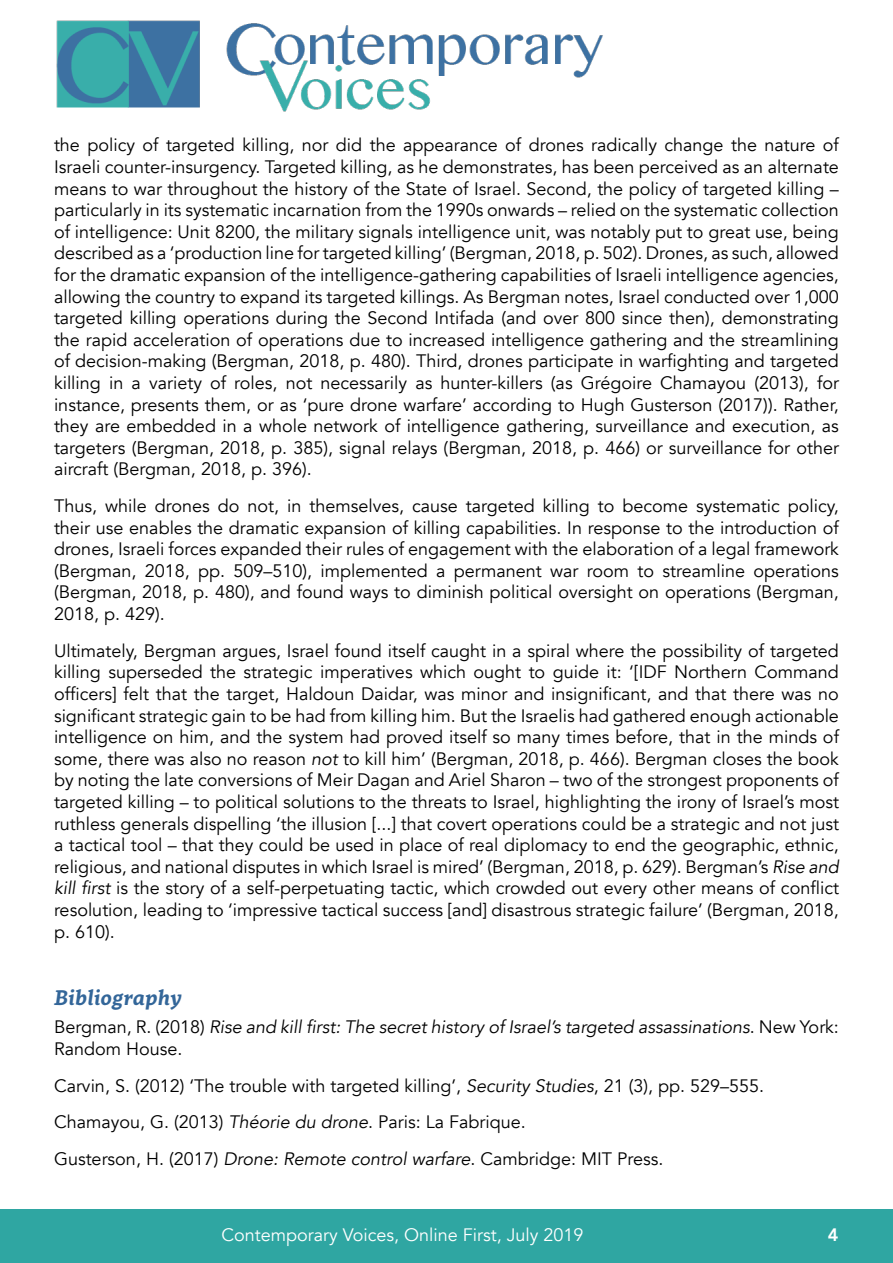
<style>
.page{position:relative;width:893px;height:1263px;background:#fff}
.page>*{position:absolute;margin:0;border:0;box-sizing:border-box;transform-origin:0 0}
.Heading__BI{font:italic 700 21px "Clavo";color:#369}
.Body{font:18px/21.6px "Avenir";color:#000;text-align:justify}
.Body-2{font:italic 18px/21.6px "Avenir";color:#000}
.t1{font:18px "Avenir";color:#fff}
.t2{font:800 18px "Avenir";color:#fff}
.s1{font-style:italic}
.s2{font-style:normal}
</style>
<div class="page">
<div style="left:0;top:1210px;width:893px;height:53px;background:#2fa6a2"></div>
<img style="left:56px;top:21px;width:547px;height:91px">
<p class="Body" style="left:54px;top:135px;width:786px">the policy of targeted killing, nor did the appearance of drones radically change the nature of Israeli counter-insurgency. Targeted killing, as he demonstrates, has been perceived as an alternate means to war throughout the history of the State of Israel. Second, the policy of targeted killing – particularly in its systematic incarnation from the 1990s onwards – relied on the systematic collection of intelligence: Unit 8200, the military signals intelligence unit, was notably put to great use, being described as a ‘production line for targeted killing’ (Bergman, 2018, p. 502). Drones, as such, allowed for the dramatic expansion of the intelligence-gathering capabilities of Israeli intelligence agencies, allowing the country to expand its targeted killings. As Bergman notes, Israel conducted over 1,000 targeted killing operations during the Second Intifada (and over 800 since then), demonstrating the rapid acceleration of operations due to increased intelligence gathering and the streamlining of decision-making (Bergman, 2018, p. 480). Third, drones participate in warfighting and targeted killing in a variety of roles, not necessarily as hunter-killers (as Grégoire Chamayou (2013), for instance, presents them, or as ‘pure drone warfare’ according to Hugh Gusterson (2017)). Rather, they are embedded in a whole network of intelligence gathering, surveillance and execution, as targeters (Bergman, 2018, p. 385), signal relays (Bergman, 2018, p. 466) or surveillance for other aircraft (Bergman, 2018, p. 396).</p>
<p class="Body" style="left:54px;top:495px;width:786px">Thus, while drones do not, in themselves, cause targeted killing to become systematic policy, their use enables the dramatic expansion of killing capabilities. In response to the introduction of drones, Israeli forces expanded their rules of engagement with the elaboration of a legal framework (Bergman, 2018, pp. 509–510), implemented a permanent war room to streamline operations (Bergman, 2018, p. 480), and found ways to diminish political oversight on operations (Bergman, 2018, p. 429).</p>
<p class="Body" style="left:54px;top:640px;width:786px">Ultimately, Bergman argues, Israel found itself caught in a spiral where the possibility of targeted killing superseded the strategic imperatives which ought to guide it: ‘[IDF Northern Command officers] felt that the target, Haldoun Daidar, was minor and insignificant, and that there was no significant strategic gain to be had from killing him. But the Israelis had gathered enough actionable intelligence on him, and the system had proved itself so many times before, that in the minds of some, there was also no reason <span class="s1">not</span> to kill him’ (Bergman, 2018, p. 466). Bergman closes the book by noting the late conversions of Meir Dagan and Ariel Sharon – two of the strongest proponents of targeted killing – to political solutions to the threats to Israel, highlighting the irony of Israel’s most ruthless generals dispelling ‘the illusion [...] that covert operations could be a strategic and not just a tactical tool – that they could be used in place of real diplomacy to end the geographic, ethnic, religious, and national disputes in which Israel is mired’ (Bergman, 2018, p. 629). Bergman’s <span class="s1">Rise and kill first</span> is the story of a self-perpetuating tactic, which crowded out every other means of conflict resolution, leading to ‘impressive tactical success [and] disastrous strategic failure’ (Bergman, 2018, p. 610).</p>
<p class="Heading__BI" style="left:54px;top:982px;width:129px">Bibliography</p>
<p class="Body-2" style="left:54px;top:1017px;width:786px"><span class="s2">Bergman, R. (2018)</span> Rise and kill first: The secret history of Israel’s targeted assassinations<span class="s2">. New York:<br>Random House.</span></p>
<p class="Body" style="left:54px;top:1075px;width:712px">Carvin, S. (2012) ‘The trouble with targeted killing’, <span class="s1">Security Studies</span>, 21 (3), pp. 529–555.</p>
<p class="Body" style="left:54px;top:1111px;width:473px">Chamayou, G. (2013) <span class="s1">Théorie du drone</span>. Paris: La Fabrique.</p>
<p class="Body" style="left:54px;top:1148px;width:611px">Gusterson, H. (2017) <span class="s1">Drone: Remote control warfare</span>. Cambridge: MIT Press.</p>
<p class="t1" style="left:221px;top:1223px;width:364px">Contemporary Voices, Online First, July 2019</p>
<p class="t2" style="left:828px;top:1220px;width:12px">4</p>
</div>
